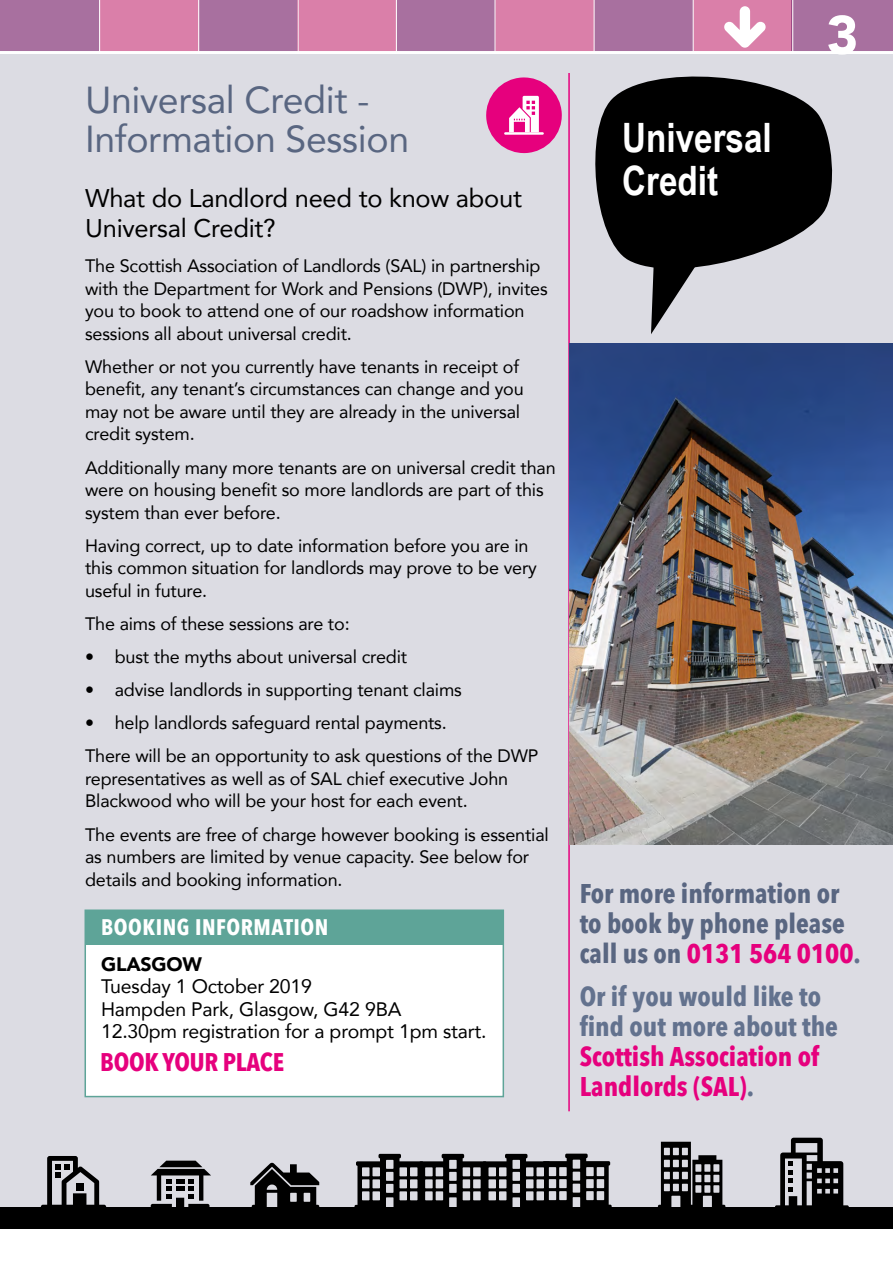
<style>
.page{position:relative;width:893px;height:1263px;background:#fff}
.page>*{position:absolute;margin:0;border:0;box-sizing:border-box;transform-origin:0 0}
.Body_Text{font:900 54px "Avenir";color:#fff}
.t1{font:700 40.5px/42.5px "Arial Narrow";color:#fff}
.Heading{font:37.5px/39px "Avenir";letter-spacing:-.01em;color:#596681}
.t2{font:700 27px/30px "Avenir Next Condensed";color:#63728e}
.t3{font:700 27px/30px "Avenir Next Condensed";color:#596681}
.t4{font:25.5px/30px "Avenir";letter-spacing:-.01em;color:#000}
.t5{font:700 25.5px "Avenir Next Condensed";letter-spacing:-.01em;color:#e6007d}
.t6{font:700 22.5px "Avenir Next Condensed";letter-spacing:.025em;color:#fff}
.t7{font:19.5px/22.5px "Avenir";letter-spacing:-.01em;color:#000}
.t8{font:18px/22.5px "Avenir";letter-spacing:-.01em;color:#000}
.s1{font-weight:900}
.s2{color:#e6007d}
.s3{color:#63728e}
</style>
<div class="page">
<div style="left:0;top:0;width:99px;height:53px;background:#a8709f"></div>
<div style="left:99px;top:0;width:100px;height:53px;background:#da7fa9"></div>
<div style="left:199px;top:0;width:99px;height:53px;background:#a8709f"></div>
<div style="left:297px;top:0;width:99px;height:53px;background:#da7fa9"></div>
<div style="left:396px;top:0;width:99px;height:53px;background:#a8709f"></div>
<div style="left:495px;top:0;width:99px;height:53px;background:#da7fa9"></div>
<div style="left:594px;top:0;width:99px;height:53px;background:#a8709f"></div>
<div style="left:693px;top:0;width:99px;height:53px;background:#da7fa9"></div>
<div style="left:792px;top:0;width:101px;height:53px;background:#a8709f"></div>
<svg style="left:724px;top:6px;width:42px;height:42px"></svg>
<hr style="left:99px;top:0;width:1px;height:52px;background:#fff">
<hr style="left:198px;top:0;width:1px;height:52px;background:#fff">
<hr style="left:298px;top:0;width:1px;height:53px;background:#fff">
<hr style="left:396px;top:0;width:1px;height:52px;background:#fff">
<hr style="left:495px;top:0;width:1px;height:52px;background:#fff">
<hr style="left:594px;top:0;width:1px;height:52px;background:#fff">
<hr style="left:693px;top:0;width:1px;height:51px;background:#fff">
<hr style="left:792px;top:0;width:1px;height:52px;background:#fff">
<div style="left:0;top:53px;width:893px;height:1158px;background:#dcdce3"></div>
<div style="left:0;top:1208px;width:893px;height:21px;background:#000"></div>
<svg style="left:775px;top:1138px;width:74px;height:70px"></svg>
<svg style="left:149px;top:1161px;width:62px;height:47px"></svg>
<svg style="left:41px;top:1156px;width:65px;height:52px"></svg>
<svg style="left:658px;top:1142px;width:67px;height:66px"></svg>
<svg style="left:250px;top:1162px;width:69px;height:46px"></svg>
<svg style="left:354px;top:1153px;width:258px;height:55px"></svg>
<hr style="left:568px;top:73px;width:2px;height:1038px;background:#e6007d">
<svg style="left:486px;top:77px;width:76px;height:77px"></svg>
<hr style="left:504px;top:132px;width:40px;height:3px;background:#fff">
<svg style="left:651px;top:284px;width:33px;height:50px"></svg>
<svg style="left:595px;top:76px;width:238px;height:208px;fill:#000"></svg>
<hr style="left:0;top:51px;width:893px;height:3px;background:#fff">
<div style="left:85px;top:909px;width:419px;height:188px;background:#fff;border:2px solid #5ea498"></div>
<div style="left:86px;top:911px;width:417px;height:33px;background:#5ea498"></div>
<img style="left:570px;top:344px;width:323px;height:500px">
<p class="Heading" style="left:85px;top:79px;width:326px">Universal Credit -<br>Information Session</p>
<p class="t4" style="left:85px;top:182px;width:438px">What do Landlord need to know about<br>Universal Credit?</p>
<p class="t8" style="left:85px;top:254px;width:464px">The Scottish Association of Landlords (SAL) in partnership with the Department for Work and Pensions (DWP), invites you to book to attend one of our roadshow information sessions all about universal credit.</p>
<p class="t8" style="left:85px;top:355px;width:440px">Whether or not you currently have tenants in receipt of benefit, any tenant’s circumstances can change and you may not be aware until they are already in the universal credit system.</p>
<p class="t8" style="left:85px;top:456px;width:472px">Additionally many more tenants are on universal credit than were on housing benefit so more landlords are part of this system than ever before.</p>
<p class="t8" style="left:85px;top:534px;width:453px">Having correct, up to date information before you are in this common situation for landlords may prove to be very useful in future.</p>
<p class="t8" style="left:85px;top:612px;width:266px">The aims of these sessions are to:</p>
<p class="t8" style="left:85px;top:645px;width:324px">• bust the myths about universal credit</p>
<p class="t8" style="left:85px;top:678px;width:378px">• advise landlords in supporting tenant claims</p>
<p class="t8" style="left:85px;top:711px;width:363px">• help landlords safeguard rental payments.</p>
<p class="t8" style="left:85px;top:744px;width:455px">There will be an opportunity to ask questions of the DWP representatives as well as of SAL chief executive John<br>Blackwood who will be your host for each event.</p>
<p class="t8" style="left:85px;top:822px;width:465px">The events are free of charge however booking is essential as numbers are limited by venue capacity. See below for details and booking information.</p>
<p class="t6" style="left:101px;top:914px;width:229px">BOOKING INFORMATION</p>
<p class="t7" style="left:101px;top:952px;width:387px"><span class="s1">GLASGOW<br></span>Tuesday 1 October 2019<br>Hampden Park, Glasgow, G42 9BA<br>12.30pm registration for a prompt 1pm start.</p>
<p class="t5" style="left:100px;top:1046px;width:186px">BOOK YOUR PLACE</p>
<p class="t1" style="left:622px;top:115px;width:151px">Universal<br>Credit</p>
<p class="Body_Text" style="left:826px;top:-11px;width:33px">3</p>
<p class="t3" style="left:580px;top:878px;width:283px">For more information or to book by phone please call us on <span class="s2">0131 564 0100</span><span class="s3">.</span></p>
<p class="t2" style="left:580px;top:981px;width:260px">Or if you would like to find out more about the<br><span class="s2">Scottish Association of<br>Landlords (SAL)</span>.</p>
</div>
